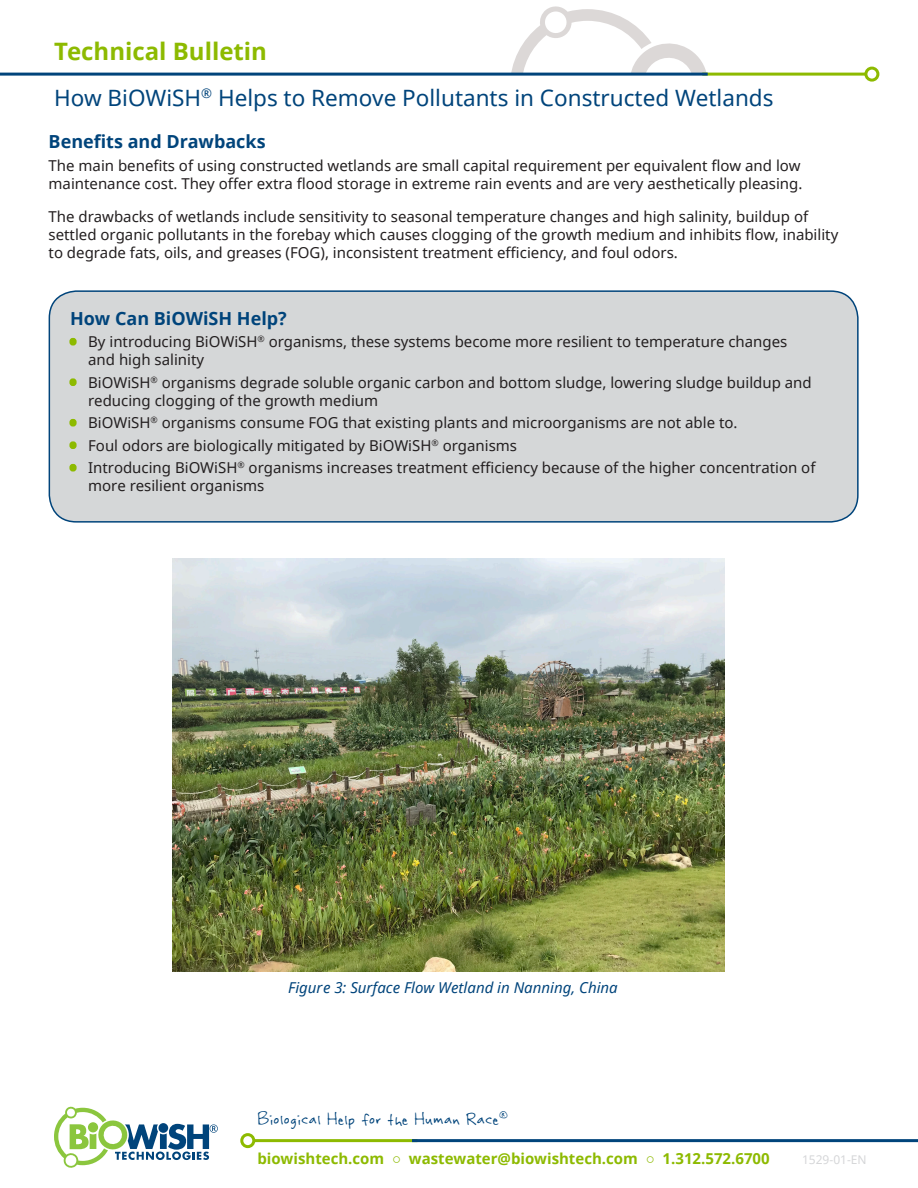
<style>
.page{position:relative;width:918px;height:1188px;background:#fff}
.page>*{position:absolute;margin:0;border:0;box-sizing:border-box;transform-origin:0 0}
.t1{font:700 24px "Noto Sans";color:#8dba00}
.t2{font:22.5px "Noto Sans";color:#00447b}
.t3{font:19.5px "Rabiohead";letter-spacing:.02em;color:#00447b}
.Paragraph_Heading{font:700 18px "Noto Sans";color:#00447b}
.t4{font:15px/18px "Noto Sans";color:#231f20}
.t5{font:700 15px "Noto Sans";color:#8dba00}
.t6{font:italic 15px "Noto Sans";color:#00447b}
.t7{font:12px "Noto Sans";color:#d5d6d8}
.s1{font-weight:700;color:#8dba00}
</style>
<div class="page">
<svg style="left:510px;top:6px;width:198px;height:67px"></svg>
<hr style="left:254px;top:1139px;width:163px;height:3px;background:#8dba00">
<div style="left:240px;top:1133px;width:15px;height:15px;border:3px solid #8dba00;border-radius:50%"></div>
<hr style="left:412px;top:1139px;width:506px;height:3px;background:#00447b">
<hr style="left:702px;top:73px;width:164px;height:3px;background:#8dba00">
<div style="left:864px;top:67px;width:15px;height:15px;border:3px solid #8dba00;border-radius:50%"></div>
<hr style="left:0;top:73px;width:708px;height:3px;background:#00447b">
<svg style="left:54px;top:1107px;width:164px;height:61px"></svg>
<div style="left:49px;top:291px;width:809px;height:231px;background:#d5d7d8;border-radius:27px"></div>
<div style="left:49px;top:290px;width:810px;height:233px;border:2px solid #00447b;border-radius:27px"></div>
<svg style="left:69px;top:337px;width:8px;height:9px"></svg>
<svg style="left:69px;top:378px;width:8px;height:8px"></svg>
<svg style="left:69px;top:418px;width:8px;height:9px"></svg>
<svg style="left:69px;top:441px;width:8px;height:8px"></svg>
<svg style="left:69px;top:463px;width:8px;height:9px"></svg>
<img style="left:172px;top:558px;width:552px;height:414px">
<p class="t1" style="left:54px;top:34px;width:215px">Technical Bulletin</p>
<p class="t2" style="left:54px;top:82px;width:721px">How BiOWiSH<sup>®</sup> Helps to Remove Pollutants in Constructed Wetlands</p>
<p class="Paragraph_Heading" style="left:49px;top:129px;width:219px">Benefits and Drawbacks</p>
<p class="t4" style="left:49px;top:156px;width:755px">The main benefits of using constructed wetlands are small capital requirement per equivalent flow and low maintenance cost. They offer extra flood storage in extreme rain events and are very aesthetically pleasing.</p>
<p class="t4" style="left:49px;top:207px;width:791px">The drawbacks of wetlands include sensitivity to seasonal temperature changes and high salinity, buildup of settled organic pollutants in the forebay which causes clogging of the growth medium and inhibits flow, inability to degrade fats, oils, and greases (FOG), inconsistent treatment efficiency, and foul odors.</p>
<p class="Paragraph_Heading" style="left:70px;top:305px;width:218px">How Can BiOWiSH Help?</p>
<p class="t4" style="left:88px;top:332px;width:701px;text-indent:-18px"><span class="s1">•</span> By introducing BiOWiSH<sup>®</sup> organisms, these systems become more resilient to temperature changes and high salinity</p>
<p class="t4" style="left:88px;top:373px;width:725px;text-indent:-18px"><span class="s1">•</span> BiOWiSH<sup>®</sup> organisms degrade soluble organic carbon and bottom sludge, lowering sludge buildup and reducing clogging of the growth medium</p>
<p class="t4" style="left:70px;top:413px;width:669px"><span class="s1">•</span> BiOWiSH<sup>®</sup> organisms consume FOG that existing plants and microorganisms are not able to.</p>
<p class="t4" style="left:70px;top:436px;width:448px"><span class="s1">•</span> Foul odors are biologically mitigated by BiOWiSH<sup>®</sup> organisms</p>
<p class="t4" style="left:88px;top:458px;width:729px;text-indent:-18px"><span class="s1">•</span> Introducing BiOWiSH<sup>®</sup> organisms increases treatment efficiency because of the higher concentration of more resilient organisms</p>
<p class="t6" style="left:288px;top:976px;width:331px">Figure 3: Surface Flow Wetland in Nanning, China</p>
<p class="t3" style="left:257px;top:1107px;width:252px">Biological Help for the Human Race<sup>®</sup></p>
<p class="t5" style="left:257px;top:1148px;width:514px">biowishtech.com ○ wastewater@biowishtech.com ○ 1.312.572.6700</p>
<p class="t7" style="left:802px;top:1152px;width:66px">1529-01-EN</p>
</div>
